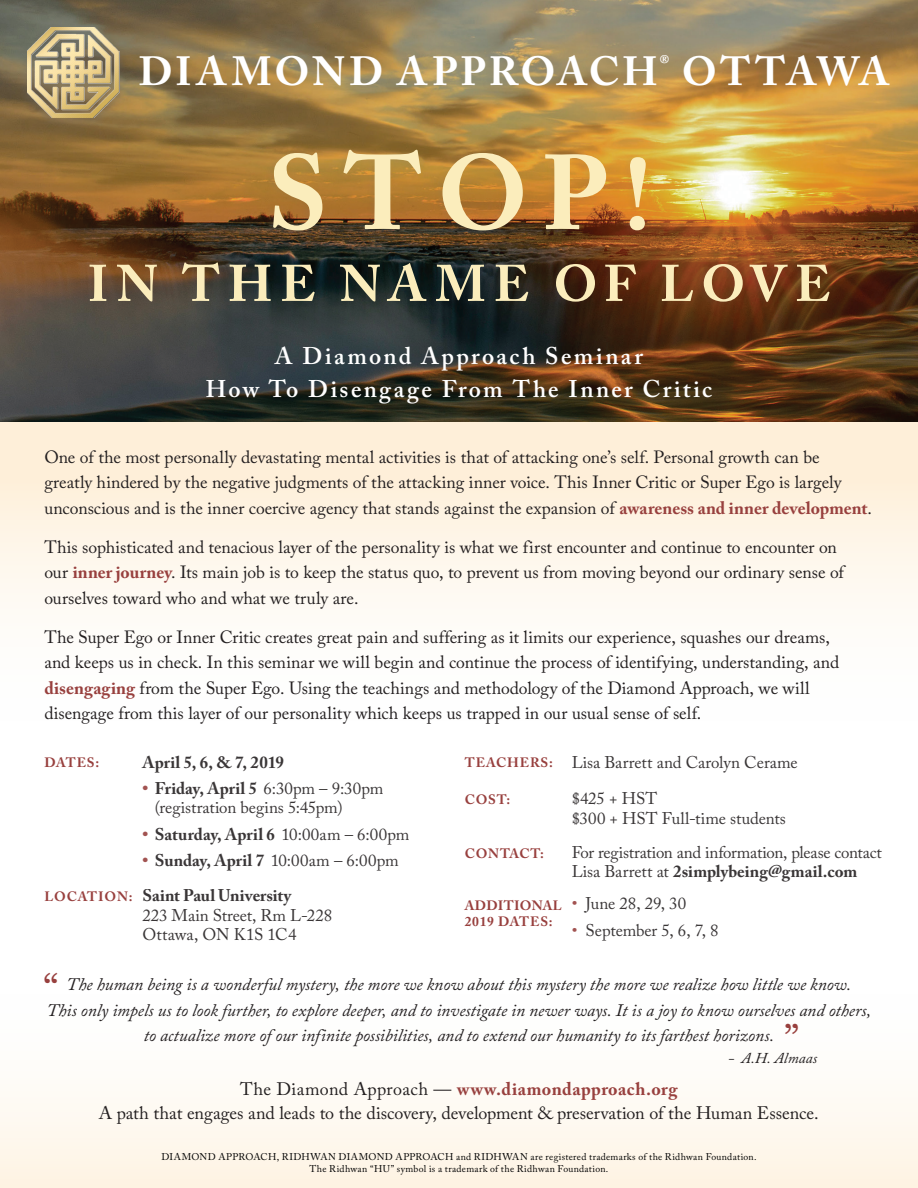
<style>
.page{position:relative;width:918px;height:1188px;background:#fff}
.page>*{position:absolute;margin:0;border:0;box-sizing:border-box;transform-origin:0 0}
.t1{font:700 105px "Adobe Caslon Pro";color:#fbedbc}
.t2{font:700 51px "Adobe Caslon Pro";letter-spacing:.155em;color:#fbedbc}
.t3{font:700 40.5px "Adobe Caslon Pro";letter-spacing:.065em;color:#fff}
.t4{font:39px "Georgia";color:#98403e}
.t5{font:600 24px "Adobe Caslon Pro";letter-spacing:.1em;color:#fff}
.t6{font:18px "Adobe Caslon Pro";color:#231f20}
.t7{font:700 18px "Adobe Caslon Pro";letter-spacing:.025em;color:#98403e}
.t8{font:700 18px "Adobe Caslon Pro";color:#fff}
.t9{font:17.7px/25.5px "Adobe Caslon Pro";color:#231f20}
.t10{font:italic 17.4px/25.5px "Adobe Caslon Pro";color:#231f20;text-align:center}
.t11{font:16.8px/19.5px "Adobe Caslon Pro";letter-spacing:-.005em;color:#231f20}
.t12{font:700 16.8px "Adobe Caslon Pro";color:#231f20}
.t13{font:italic 15px "Adobe Caslon Pro";letter-spacing:.015em;color:#231f20}
.t14{font:700 13.5px "Adobe Caslon Pro";letter-spacing:.05em;color:#98403e}
.t15{font:700 13.5px/16.2px "Adobe Caslon Pro";letter-spacing:.02em;color:#98403e}
.t16{font:9.75px/12px "Adobe Caslon Pro";letter-spacing:.03em;color:#000;text-align:center}
.s1{font-weight:700;color:#98403e}
.s2{font-weight:700}
.s3{color:#98403e}
.s4{font-weight:400}
.s5{font-weight:400;color:#231f20}
</style>
<div class="page">
<div style="left:0;top:421px;width:918px;height:324px;background:linear-gradient(to bottom,#feeed6,#feffff)"></div>
<img style="left:0;top:0;width:918px;height:421px">
<div style="left:0;top:969px;width:918px;height:219px;background:linear-gradient(to bottom,#feffff,#fef5e6)"></div>
<div style="left:81px;top:147px;width:749px;height:162px;background:#6c6d70;opacity:.1"></div>
<div style="left:128px;top:45px;width:765px;height:47px;background:#6c6d70;opacity:.15"></div>
<div style="left:20px;top:24px;width:107px;height:106px;background:#636366;opacity:.45"></div>
<div style="left:27px;top:27px;width:93px;height:93px;background:#fff;opacity:.2"></div>
<p class="t3" style="left:139px;top:47px;width:520px">DIAMOND APPROACH</p>
<p class="t8" style="left:659px;top:51px;width:12px">®</p>
<p class="t3" style="left:682px;top:47px;width:209px">OTTAWA</p>
<p class="t1" style="left:267px;top:131px;width:385px">STOP!</p>
<p class="t2" style="left:88px;top:253px;width:744px">IN THE NAME OF LOVE</p>
<p class="t5" style="left:275px;top:342px;width:370px">A Diamond Approach Seminar</p>
<p class="t5" style="left:206px;top:375px;width:508px">How To Disengage From The Inner Critic</p>
<p class="t9" style="left:44px;top:444px;width:829px">One of the most personally devastating mental activities is that of attacking one’s self. Personal growth can be<br>greatly hindered by the negative judgments of the attacking inner voice. This Inner Critic or Super Ego is largely unconscious and is the inner coercive agency that stands against the expansion of <span class="s1">awareness and inner development</span>.</p>
<p class="t9" style="left:44px;top:534px;width:801px">This sophisticated and tenacious layer of the personality is what we first encounter and continue to encounter on our <span class="s1">inner journey</span>. Its main job is to keep the status quo, to prevent us from moving beyond our ordinary sense of ourselves toward who and what we truly are.</p>
<p class="t9" style="left:44px;top:624px;width:796px">The Super Ego or Inner Critic creates great pain and suffering as it limits our experience, squashes our dreams, and keeps us in check. In this seminar we will begin and continue the process of identifying, understanding, and <span class="s1">disengaging</span> from the Super Ego. Using the teachings and methodology of the Diamond Approach, we will disengage from this layer of our personality which keeps us trapped in our usual sense of self.</p>
<p class="t14" style="left:44px;top:755px;width:56px">DATES:</p>
<p class="t14" style="left:465px;top:754px;width:90px">TEACHERS:</p>
<p class="t12" style="left:142px;top:752px;width:143px">April 5, 6, &amp; 7, 2019</p>
<p class="t11" style="left:155px;top:778px;width:230px;text-indent:-12px"><span class="s1">•</span> <span class="s2">Friday, April 5</span> 6:30pm – 9:30pm (registration begins 5:45pm)</p>
<p class="t12" style="left:142px;top:824px;width:268px"><span class="s3">•</span> Saturday, April 6 <span class="s4">10:00am – 6:00pm</span></p>
<p class="t11" style="left:142px;top:850px;width:258px"><span class="s1">•</span> <span class="s2">Sunday, April 7</span> 10:00am – 6:00pm</p>
<p class="t11" style="left:572px;top:744px;width:228px;line-height:36.6px">Lisa Barrett and Carolyn Cerame $425 + HST</p>
<p class="t11" style="left:572px;top:808px;width:216px">$300 + HST Full-time students</p>
<p class="t14" style="left:465px;top:791px;width:47px">COST:</p>
<p class="t11" style="left:572px;top:842px;width:312px">For registration and information, please contact<br>Lisa Barrett at <span class="s2">2simplybeing@gmail.com</span></p>
<p class="t11" style="left:572px;top:894px;width:116px"><span class="s3">•</span> June 28, 29, 30</p>
<p class="t11" style="left:572px;top:920px;width:149px"><span class="s3">•</span> September 5, 6, 7, 8</p>
<p class="t10" style="left:47px;top:971px;width:826px">The human being is a wonderful mystery, the more we know about this mystery the more we realize how little we know.<br>This only impels us to look further, to explore deeper, and to investigate in newer ways. It is a joy to know ourselves and others, to actualize more of our infinite possibilities, and to extend our humanity to its farthest horizons.</p>
<p class="t13" style="left:728px;top:1049px;width:91px">- A.H. Almaas</p>
<p class="t14" style="left:465px;top:845px;width:81px">CONTACT:</p>
<p class="t12" style="left:142px;top:886px;width:150px">Saint Paul University</p>
<p class="t11" style="left:142px;top:905px;width:191px">223 Main Street, Rm L-228<br>Ottawa, ON K1S 1C4</p>
<p class="t14" style="left:44px;top:889px;width:90px">LOCATION:</p>
<p class="t15" style="left:465px;top:897px;width:98px">ADDITIONAL<br>2019 DATES:</p>
<p class="t4" style="left:43px;top:960px;width:17px">“</p>
<p class="t4" style="left:784px;top:1011px;width:17px">”</p>
<p class="t7" style="left:240px;top:1078px;width:439px"><span class="s5">The Diamond Approach —</span> www.diamondapproach.org</p>
<p class="t6" style="left:99px;top:1102px;width:722px">A path that engages and leads to the discovery, development &amp; preservation of the Human Essence.</p>
<p class="t16" style="left:162px;top:1150px;width:596px">DIAMOND APPROACH, RIDHWAN DIAMOND APPROACH and RIDHWAN are registered trademarks of the Ridhwan Foundation.<br>The Ridhwan “HU” symbol is a trademark of the Ridhwan Foundation.</p>
</div>
